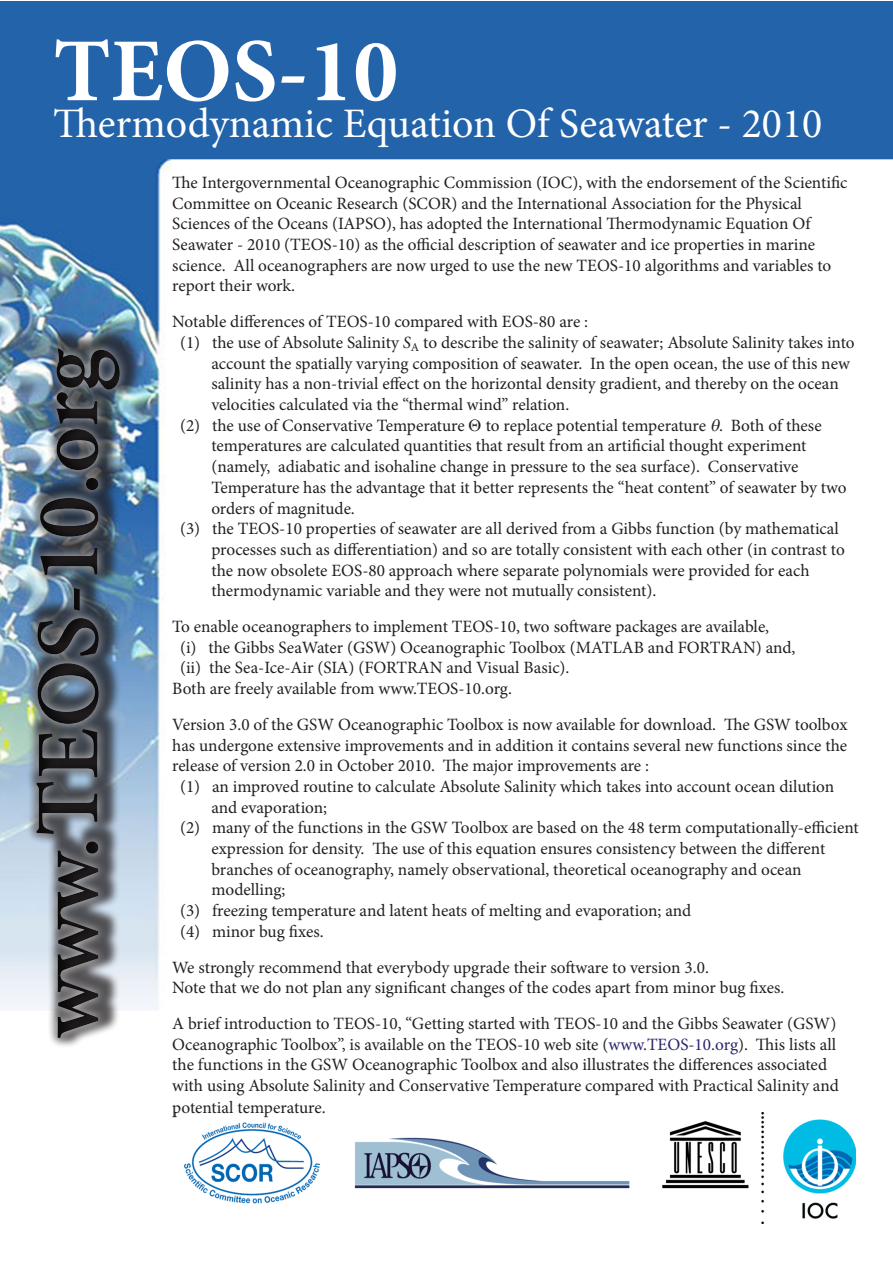
<style>
.page{position:relative;width:893px;height:1263px;background:#fff}
.page>*{position:absolute;margin:0;border:0;box-sizing:border-box;transform-origin:0 0}
.t1{font:700 90px "Minion Pro";color:#fff}
.t2{font:42px "Minion Pro";color:#fff}
.t3{font:17.25px/20.7px "Minion Pro";color:#231f20}
.s1{font-style:italic}
.s2{color:#29266c}
</style>
<div class="page">
<img style="left:0;top:1px;width:893px;height:1160px">
<div style="left:26px;top:326px;width:117px;height:722px;background:#231f20;opacity:.75"></div>
<div style="left:4px;top:196px;width:126px;height:870px;background:#231f20;opacity:.75"></div>
<img style="left:175px;top:1112px;width:680px;height:112px">
<svg style="left:469px;top:419px;width:12px;height:12px"></svg>
<p class="t1" style="left:53px;top:8px;width:347px">TEOS-10</p>
<p class="t2" style="left:53px;top:96px;width:771px">Thermodynamic Equation Of Seawater - 2010</p>
<p class="t3" style="left:172px;top:172px;width:677px">The Intergovernmental Oceanographic Commission (IOC), with the endorsement of the Scientific</p>
<p class="t3" style="left:172px;top:193px;width:631px">Committee on Oceanic Research (SCOR) and the International Association for the Physical</p>
<p class="t3" style="left:172px;top:214px;width:640px">Sciences of the Oceans (IAPSO), has adopted the International Thermodynamic Equation Of</p>
<p class="t3" style="left:172px;top:234px;width:644px">Seawater - 2010 (TEOS-10) as the official description of seawater and ice properties in marine</p>
<p class="t3" style="left:172px;top:255px;width:661px">science. All oceanographers are now urged to use the new TEOS-10 algorithms and variables to report their work.</p>
<p class="t3" style="left:172px;top:311px;width:417px">Notable differences of TEOS-10 compared with EOS-80 are :</p>
<p class="t3" style="left:180px;top:332px;width:676px">(1) the use of Absolute Salinity <span class="s1">S</span><sub>A</sub> to describe the salinity of seawater; Absolute Salinity takes into</p>
<p class="t3" style="left:211px;top:353px;width:640px">account the spatially varying composition of seawater. In the open ocean, the use of this new</p>
<p class="t3" style="left:211px;top:373px;width:629px">salinity has a non-trivial effect on the horizontal density gradient, and thereby on the ocean</p>
<p class="t3" style="left:211px;top:394px;width:359px">velocities calculated via the “thermal wind” relation.</p>
<p class="t3" style="left:180px;top:415px;width:643px">(2) the use of Conservative Temperature to replace potential temperature ❑. Both of these</p>
<p class="t3" style="left:211px;top:436px;width:596px">temperatures are calculated quantities that result from an artificial thought experiment</p>
<p class="t3" style="left:211px;top:456px;width:588px">(namely, adiabatic and isohaline change in pressure to the sea surface). Conservative</p>
<p class="t3" style="left:211px;top:477px;width:637px">Temperature has the advantage that it better represents the “heat content” of seawater by two</p>
<p class="t3" style="left:211px;top:498px;width:145px">orders of magnitude.</p>
<p class="t3" style="left:180px;top:518px;width:660px">(3) the TEOS-10 properties of seawater are all derived from a Gibbs function (by mathematical</p>
<p class="t3" style="left:211px;top:539px;width:635px">processes such as differentiation) and so are totally consistent with each other (in contrast to</p>
<p class="t3" style="left:211px;top:560px;width:600px">the now obsolete EOS-80 approach where separate polynomials were provided for each</p>
<p class="t3" style="left:211px;top:580px;width:446px">thermodynamic variable and they were not mutually consistent).</p>
<p class="t3" style="left:172px;top:616px;width:598px">To enable oceanographers to implement TEOS-10, two software packages are available,</p>
<p class="t3" style="left:180px;top:637px;width:617px">(i) the Gibbs SeaWater (GSW) Oceanographic Toolbox (MATLAB and FORTRAN) and,</p>
<p class="t3" style="left:180px;top:658px;width:391px">(ii) the Sea-Ice-Air (SIA) (FORTRAN and Visual Basic).</p>
<p class="t3" style="left:172px;top:678px;width:341px">Both are freely available from www.TEOS-10.org.</p>
<p class="t3" style="left:172px;top:714px;width:677px;text-align:justify">Version 3.0 of the GSW Oceanographic Toolbox is now available for download. The GSW toolbox has undergone extensive improvements and in addition it contains several new functions since the release of version 2.0 in October 2010. The major improvements are :</p>
<p class="t3" style="left:180px;top:776px;width:656px">(1) an improved routine to calculate Absolute Salinity which takes into account ocean dilution</p>
<p class="t3" style="left:211px;top:797px;width:117px">and evaporation;</p>
<p class="t3" style="left:180px;top:817px;width:680px">(2) many of the functions in the GSW Toolbox are based on the 48 term computationally-efficient</p>
<p class="t3" style="left:211px;top:838px;width:615px">expression for density. The use of this equation ensures consistency between the different</p>
<p class="t3" style="left:211px;top:859px;width:592px">branches of oceanography, namely observational, theoretical oceanography and ocean</p>
<p class="t3" style="left:211px;top:880px;width:76px">modelling;</p>
<p class="t3" style="left:180px;top:900px;width:513px">(3) freezing temperature and latent heats of melting and evaporation; and</p>
<p class="t3" style="left:180px;top:921px;width:145px">(4) minor bug fixes.</p>
<p class="t3" style="left:172px;top:957px;width:538px">We strongly recommend that everybody upgrade their software to version 3.0.</p>
<p class="t3" style="left:172px;top:977px;width:614px">Note that we do not plan any significant changes of the codes apart from minor bug fixes.</p>
<p class="t3" style="left:172px;top:1013px;width:666px">A brief introduction to TEOS-10, “Getting started with TEOS-10 and the Gibbs Seawater (GSW)</p>
<p class="t3" style="left:172px;top:1034px;width:668px">Oceanographic Toolbox”, is available on the TEOS-10 web site (<span class="s2">www.TEOS-10.org</span>). This lists all the functions in the GSW Oceanographic Toolbox and also illustrates the differences associated with using Absolute Salinity and Conservative Temperature compared with Practical Salinity and potential temperature.</p>
</div>
